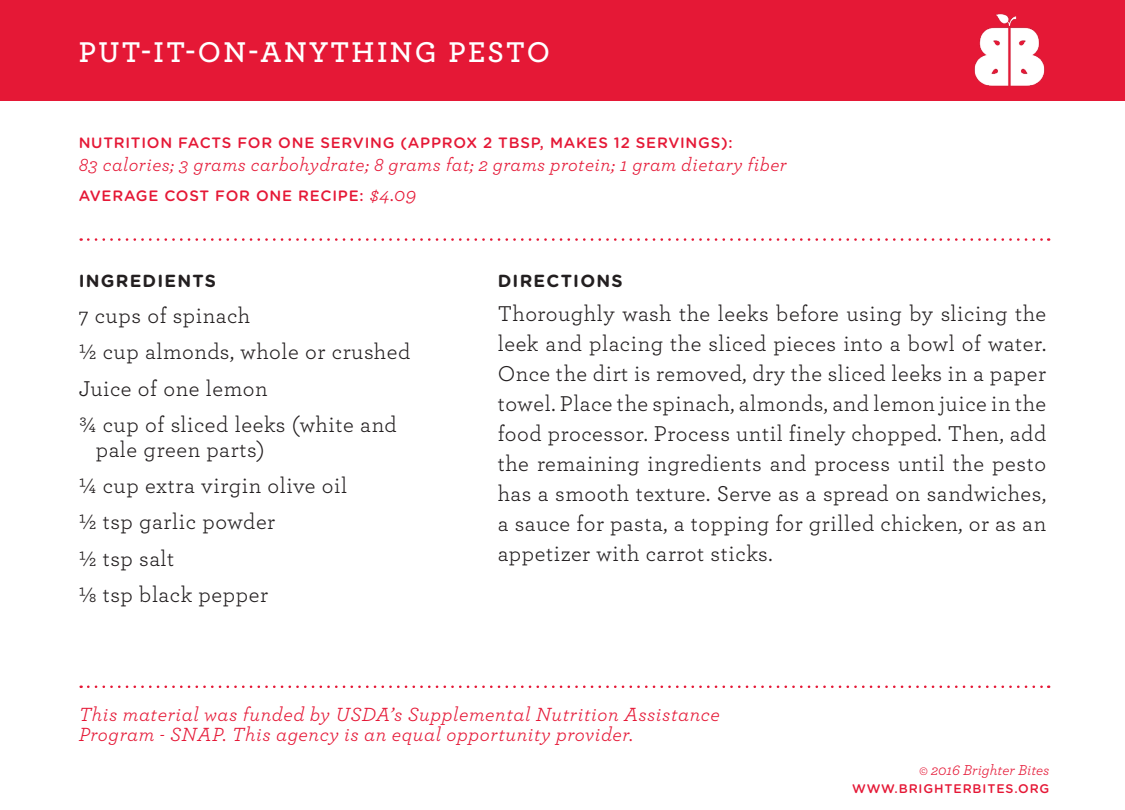
<style>
.page{position:relative;width:1125px;height:810px;background:#fff}
.page>*{position:absolute;margin:0;border:0;box-sizing:border-box;transform-origin:0 0}
.t1{font:600 30px "Archer";letter-spacing:.08em;color:#fff}
.t2{font:22.5px/30px "Archer";letter-spacing:.025em;color:#231f20;text-align:justify}
.t3{font:italic 20px "Archer";letter-spacing:.03em;color:#e51836}
.t4{font:italic 19.25px "Archer";letter-spacing:.025em;color:#e51836}
.t5{font:700 17.5px "Gotham Rounded";letter-spacing:.07em;color:#231f20}
.t6{font:500 15px "Gotham Rounded";letter-spacing:.05em;color:#e51836}
.t7{font:italic 15px "Archer";color:#e51836}
.t8{font:500 12.5px "Gotham Rounded";letter-spacing:.07em;color:#e51836}
.s1{font-family:"Archer";font-weight:400;font-style:italic;font-size:20px}
</style>
<div class="page">
<div style="left:0;top:0;width:1125px;height:101px;background:#e51836"></div>
<svg style="left:88px;top:238px;width:961px;height:3px"></svg>
<svg style="left:88px;top:686px;width:961px;height:2px"></svg>
<img style="left:974px;top:14px;width:71px;height:72px">
<p class="t1" style="left:79px;top:29px;width:473px">PUT-IT-ON-ANYTHING PESTO</p>
<p class="t6" style="left:79px;top:132px;width:655px">NUTRITION FACTS FOR ONE SERVING (APPROX 2 TBSP, MAKES 12 SERVINGS):</p>
<p class="t4" style="left:79px;top:150px;width:710px">83 calories; 3 grams carbohydrate; 8 grams fat; 2 grams protein; 1 gram dietary fiber</p>
<p class="t6" style="left:79px;top:185px;width:339px">AVERAGE COST FOR ONE RECIPE: <span class="s1">$4.09</span></p>
<p class="t5" style="left:79px;top:268px;width:139px">INGREDIENTS</p>
<p class="t2" style="left:79px;top:300px;width:173px">7 cups of spinach</p>
<p class="t2" style="left:79px;top:336px;width:333px">½ cup almonds, whole or crushed</p>
<p class="t2" style="left:79px;top:372px;width:190px">Juice of one lemon</p>
<p class="t2" style="left:96px;top:411px;width:303px;line-height:25px;text-indent:-17px">¾ cup of sliced leeks (white and pale green parts)</p>
<p class="t2" style="left:79px;top:470px;width:270px">¼ cup extra virgin olive oil</p>
<p class="t2" style="left:79px;top:506px;width:198px">½ tsp garlic powder</p>
<p class="t2" style="left:79px;top:542px;width:97px">½ tsp salt</p>
<p class="t2" style="left:79px;top:578px;width:191px">⅛ tsp black pepper</p>
<p class="t5" style="left:498px;top:268px;width:127px">DIRECTIONS</p>
<p class="t2" style="left:498px;top:297px;width:550px">Thoroughly wash the leeks before using by slicing the leek and placing the sliced pieces into a bowl of water.<br>Once the dirt is removed, dry the sliced leeks in a paper towel. Place the spinach, almonds, and lemon juice in the food processor. Process until finely chopped. Then, add the remaining ingredients and process until the pesto has a smooth texture. Serve as a spread on sandwiches, a sauce for pasta, a topping for grilled chicken, or as an appetizer with carrot sticks.</p>
<p class="t3" style="left:79px;top:700px;width:643px">This material was funded by USDA’s Supplemental Nutrition Assistance</p>
<p class="t3" style="left:79px;top:720px;width:556px">Program - SNAP. This agency is an equal opportunity provider.</p>
<p class="t7" style="left:919px;top:759px;width:132px">© 2016 Brighter Bites</p>
<p class="t8" style="left:852px;top:779px;width:199px">WWW.BRIGHTERBITES.ORG</p>
</div>
